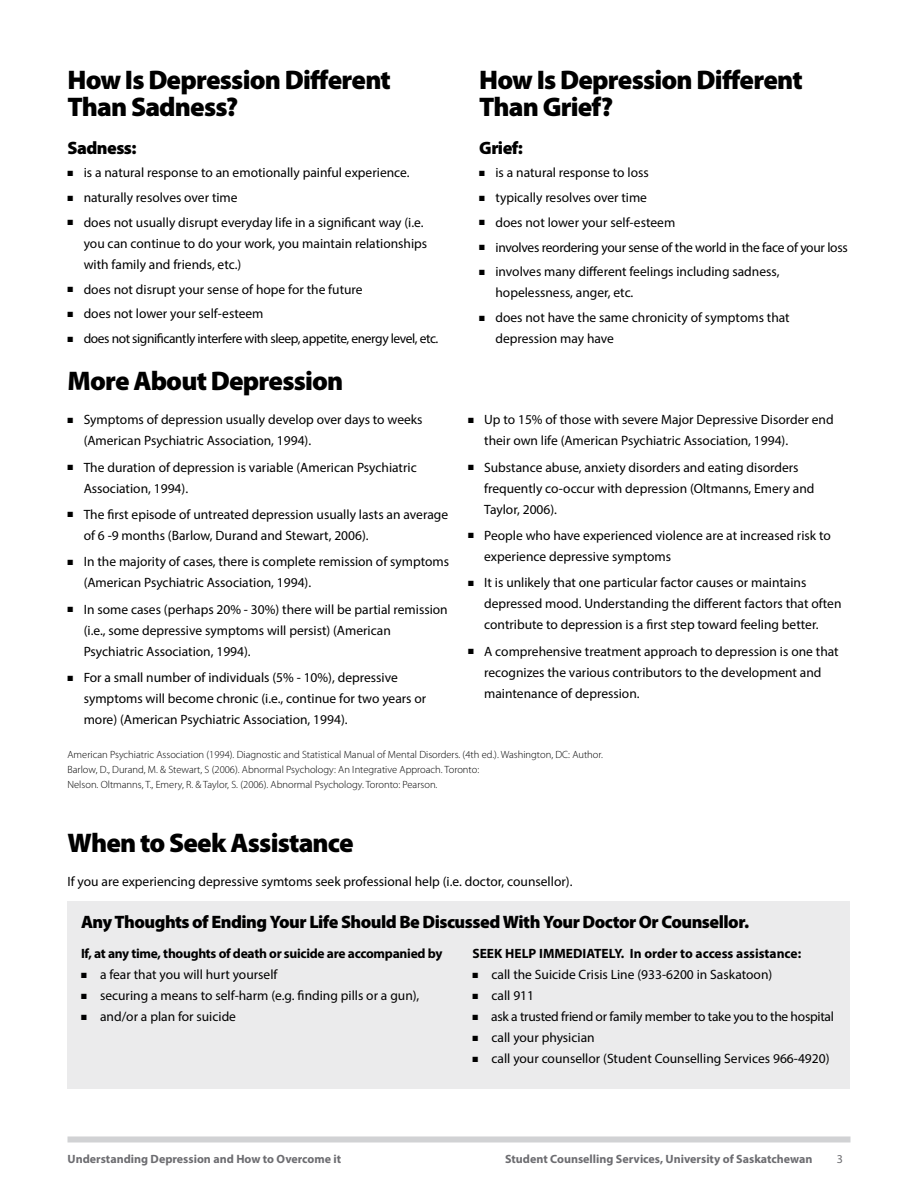
<style>
.page{position:relative;width:918px;height:1188px;background:#fff}
.page>*{position:absolute;margin:0;border:0;box-sizing:border-box;transform-origin:0 0}
.Heading_3__18_pt{font:900 27px/27px "Myriad Pro";letter-spacing:-.03em;color:#000}
.Heading_2{font:900 18px "Myriad Pro";letter-spacing:-.03em;color:#000}
.Body{font:13.5px/21px "Myriad Pro";color:#000}
.Body-2{font:13.5px "Myriad Pro";letter-spacing:-.02em;color:#000}
.Body-3{font:13.5px "Myriad Pro";letter-spacing:-.03em;color:#000}
.Body-Subhead{font:700 13.5px "Myriad Pro";letter-spacing:-.02em;color:#000}
.Body-Subhead-2{font:700 13.5px "Myriad Pro";color:#000}
.t1{font:700 12px "Myriad Pro";color:#6d6d71}
.t2{font:12px "Myriad Pro";color:#6d6d71}
.References{font:300 10.5px "Myriad Pro";color:#000}
</style>
<div class="page">
<div style="left:68px;top:1136px;width:782px;height:6px;background:#d1d2d4"></div>
<div style="left:68px;top:901px;width:782px;height:188px;background:#ebebec"></div>
<p class="Heading_3__18_pt" style="left:68px;top:67px;width:325px">How Is Depression Different<br>Than Sadness?</p>
<p class="Heading_2" style="left:68px;top:137px;width:70px">Sadness:</p>
<p class="Body" style="left:68px;top:162px;width:344px">■ is a natural response to an emotionally painful experience.</p>
<p class="Body" style="left:68px;top:187px;width:172px">■ naturally resolves over time</p>
<p class="Body" style="left:84px;top:212px;width:345px;text-indent:-16px">■ does not usually disrupt everyday life in a significant way (i.e. you can continue to do your work, you maintain relationships with family and friends, etc.)</p>
<p class="Body" style="left:68px;top:278px;width:297px">■ does not disrupt your sense of hope for the future</p>
<p class="Body" style="left:68px;top:303px;width:198px">■ does not lower your self-esteem</p>
<p class="Body-3" style="left:68px;top:330px;width:372px">■ does not significantly interfere with sleep, appetite, energy level, etc.</p>
<p class="Heading_3__18_pt" style="left:68px;top:367px;width:277px">More About Depression</p>
<p class="Body" style="left:84px;top:409px;width:340px;text-indent:-16px">■ Symptoms of depression usually develop over days to weeks (American Psychiatric Association, 1994).</p>
<p class="Body" style="left:84px;top:456px;width:335px;text-indent:-16px">■ The duration of depression is variable (American Psychiatric<br>Association, 1994).</p>
<p class="Body" style="left:84px;top:504px;width:366px;text-indent:-16px">■ The first episode of untreated depression usually lasts an average of 6 -9 months (Barlow, Durand and Stewart, 2006).</p>
<p class="Body" style="left:84px;top:551px;width:367px;text-indent:-16px">■ In the majority of cases, there is complete remission of symptoms (American Psychiatric Association, 1994).</p>
<p class="Body" style="left:84px;top:598px;width:366px;text-indent:-16px">■ In some cases (perhaps 20% - 30%) there will be partial remission (i.e., some depressive symptoms will persist) (American<br>Psychiatric Association, 1994).</p>
<p class="Body" style="left:84px;top:667px;width:344px;text-indent:-16px">■ For a small number of individuals (5% - 10%), depressive symptoms will become chronic (i.e., continue for two years or more) (American Psychiatric Association, 1994).</p>
<p class="Heading_3__18_pt" style="left:479px;top:67px;width:325px">How Is Depression Different<br>Than Grief?</p>
<p class="Heading_2" style="left:479px;top:137px;width:45px">Grief:</p>
<p class="Body" style="left:479px;top:162px;width:171px">■ is a natural response to loss</p>
<p class="Body" style="left:479px;top:187px;width:169px">■ typically resolves over time</p>
<p class="Body" style="left:479px;top:212px;width:198px">■ does not lower your self-esteem</p>
<p class="Body-2" style="left:479px;top:239px;width:370px">■ involves reordering your sense of the world in the face of your loss</p>
<p class="Body" style="left:495px;top:261px;width:286px;text-indent:-16px">■ involves many different feelings including sadness, hopelessness, anger, etc.</p>
<p class="Body" style="left:495px;top:307px;width:296px;text-indent:-16px">■ does not have the same chronicity of symptoms that depression may have</p>
<p class="Body" style="left:484px;top:409px;width:351px;text-indent:-16px">■ Up to 15% of those with severe Major Depressive Disorder end their own life (American Psychiatric Association, 1994).</p>
<p class="Body" style="left:484px;top:456px;width:332px;text-indent:-16px">■ Substance abuse, anxiety disorders and eating disorders frequently co-occur with depression (Oltmanns, Emery and<br>Taylor, 2006).</p>
<p class="Body" style="left:484px;top:525px;width:348px;text-indent:-16px">■ People who have experienced violence are at increased risk to experience depressive symptoms</p>
<p class="Body" style="left:484px;top:572px;width:359px;text-indent:-16px">■ It is unlikely that one particular factor causes or maintains depressed mood. Understanding the different factors that often contribute to depression is a first step toward feeling better.</p>
<p class="Body" style="left:484px;top:640px;width:356px;text-indent:-16px">■ A comprehensive treatment approach to depression is one that recognizes the various contributors to the development and maintenance of depression.</p>
<p class="References" style="left:68px;top:749px;width:537px">American Psychiatric Association (1994). Diagnostic and Statistical Manual of Mental Disorders. (4th ed.). Washington, DC: Author.</p>
<p class="References" style="left:68px;top:764px;width:413px">Barlow, D., Durand, M. &amp; Stewart, S (2006). Abnormal Psychology: An Integrative Approach. Toronto:</p>
<p class="References" style="left:68px;top:779px;width:371px">Nelson. Oltmanns, T., Emery, R. &amp; Taylor, S. (2006). Abnormal Psychology. Toronto: Pearson.</p>
<p class="Heading_3__18_pt" style="left:68px;top:830px;width:288px">When to Seek Assistance</p>
<p class="Body" style="left:68px;top:871px;width:506px">If you are experiencing depressive symtoms seek professional help (i.e. doctor, counsellor).</p>
<p class="Heading_2" style="left:81px;top:911px;width:670px">Any Thoughts of Ending Your Life Should Be Discussed With Your Doctor Or Counsellor.</p>
<p class="Body-Subhead" style="left:81px;top:945px;width:363px">If, at any time, thoughts of death or suicide are accompanied by</p>
<p class="Body" style="left:81px;top:964px;width:198px">■ a fear that you will hurt yourself</p>
<p class="Body" style="left:81px;top:985px;width:340px">■ securing a means to self-harm (e.g. finding pills or a gun),</p>
<p class="Body" style="left:81px;top:1006px;width:157px">■ and/or a plan for suicide</p>
<p class="Body-Subhead-2" style="left:472px;top:945px;width:330px">SEEK HELP IMMEDIATELY. In order to access assistance:</p>
<p class="Body" style="left:472px;top:964px;width:301px">■ call the Suicide Crisis Line (933-6200 in Saskatoon)</p>
<p class="Body" style="left:472px;top:985px;width:63px">■ call 911</p>
<p class="Body-2" style="left:472px;top:1008px;width:363px">■ ask a trusted friend or family member to take you to the hospital</p>
<p class="Body" style="left:472px;top:1027px;width:124px">■ call your physician</p>
<p class="Body" style="left:472px;top:1048px;width:359px">■ call your counsellor (Student Counselling Services 966-4920)</p>
<p class="t1" style="left:68px;top:1151px;width:275px">Understanding Depression and How to Overcome it</p>
<p class="t1" style="left:505px;top:1151px;width:309px">Student Counselling Services, University of Saskatchewan</p>
<p class="t2" style="left:837px;top:1151px;width:8px">3</p>
</div>
